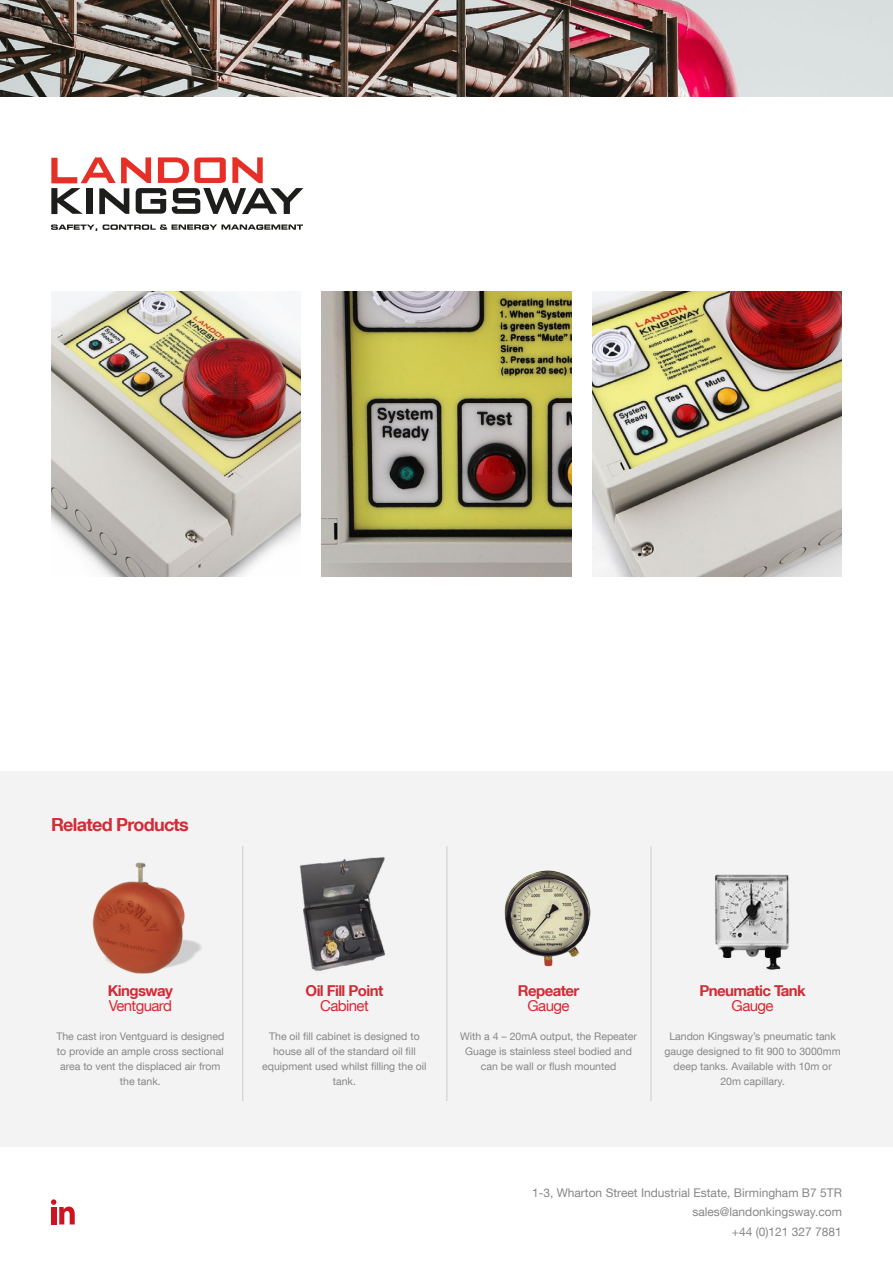
<style>
.page{position:relative;width:893px;height:1263px;background:#fff}
.page>*{position:absolute;margin:0;border:0;box-sizing:border-box;transform-origin:0 0}
.t1{font:700 18px "Helvetica Neue LT Com";letter-spacing:-.04em;color:#d12c37}
.t2{font:700 15px "Helvetica Neue LT Com";letter-spacing:-.04em;color:#d12c37}
.t3{font:15px "Helvetica Neue LT Com";letter-spacing:-.04em;color:#d12c37}
.t4{font:12px/19.2px "Helvetica Neue LT Com";color:#878787;text-align:right}
.t5{font:10.5px/15px "Helvetica Neue LT Com";color:#878787;text-align:center}
</style>
<div class="page">
<div style="left:0;top:771px;width:893px;height:375px;background:#f3f3f3"></div>
<svg style="left:51px;top:224px;width:46px;height:7px"></svg>
<svg style="left:103px;top:224px;width:200px;height:6px"></svg>
<svg style="left:51px;top:157px;width:252px;height:57px"></svg>
<img style="left:0;top:0;width:893px;height:96px">
<hr style="left:242px;top:846px;width:1px;height:255px;background:#ccc">
<hr style="left:446px;top:846px;width:1px;height:255px;background:#ccc">
<hr style="left:651px;top:846px;width:1px;height:255px;background:#ccc">
<img style="left:504px;top:870px;width:87px;height:97px">
<img style="left:715px;top:874px;width:74px;height:96px">
<svg style="left:51px;top:1199px;width:24px;height:25px"></svg>
<div style="left:51px;top:1207px;width:5px;height:17px;background:#cc1421"></div>
<img style="left:92px;top:862px;width:110px;height:112px">
<img style="left:300px;top:857px;width:85px;height:114px">
<img style="left:51px;top:291px;width:249px;height:285px">
<img style="left:592px;top:291px;width:250px;height:285px">
<img style="left:322px;top:291px;width:249px;height:285px">
<h1 class="t1" style="left:51px;top:813px;width:139px">Related Products</h1>
<h2 class="t2" style="left:108px;top:981px;width:67px">Kingsway</h2>
<h2 class="t3" style="left:109px;top:996px;width:65px">Ventguard</h2>
<p class="t5" style="left:56px;top:1028px;width:169px">The cast iron Ventguard is designed to provide an ample cross sectional area to vent the displaced air from the tank.</p>
<h2 class="t2" style="left:306px;top:981px;width:79px">Oil Fill Point</h2>
<h2 class="t3" style="left:320px;top:996px;width:50px">Cabinet</h2>
<p class="t5" style="left:262px;top:1028px;width:166px">The oil fill cabinet is designed to house all of the standard oil fill equipment used whilst filling the oil tank.</p>
<h2 class="t2" style="left:518px;top:981px;width:63px">Repeater</h2>
<h2 class="t3" style="left:527px;top:996px;width:44px">Gauge</h2>
<p class="t5" style="left:460px;top:1028px;width:178px">With a 4 – 20mA output, the Repeater<br>Guage is stainless steel bodied and can be wall or flush mounted</p>
<h2 class="t2" style="left:699px;top:981px;width:108px">Pneumatic Tank</h2>
<h2 class="t3" style="left:732px;top:996px;width:44px">Gauge</h2>
<p class="t5" style="left:665px;top:1028px;width:178px">Landon Kingsway’s pneumatic tank gauge designed to fit 900 to 3000mm deep tanks. Available with 10m or<br>20m capillary.</p>
<p class="t4" style="left:532px;top:1183px;width:311px">1-3, Wharton Street Industrial Estate, Birmingham B7 5TR sales@landonkingsway.com<br>+44 (0)121 327 7881</p>
</div>
